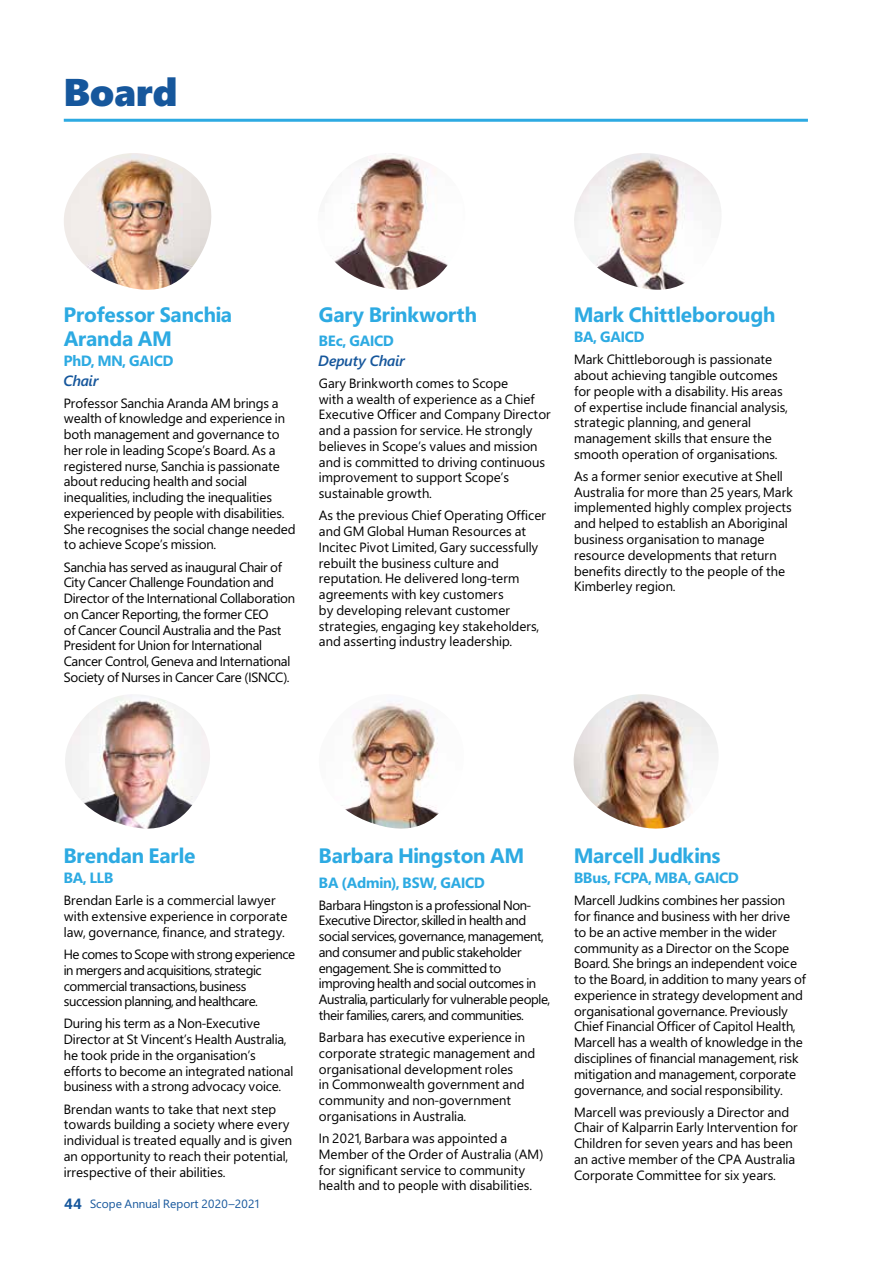
<style>
.page{position:relative;width:893px;height:1263px;background:#fff}
.page>*{position:absolute;margin:0;border:0;box-sizing:border-box;transform-origin:0 0}
.t1{font:39px "Segoe UI Black";letter-spacing:-.015em;color:#16579c}
.t2{font:21px/24px "Segoe UI Bold";letter-spacing:-.01em;color:#2daae2}
.t3{font:15px "Segoe UI Bold";letter-spacing:-.01em;color:#2daae2}
.t4{font:italic 15px "Segoe UI Semibold";color:#16579c}
.t5{font:13.5px/15.8px "Segoe UI Regular";color:#000}
.t6{font:13.5px/15.8px "Segoe UI Regular";letter-spacing:-.03em;color:#000}
.t7{font:13.5px/15.8px "Segoe UI Regular";letter-spacing:-.02em;color:#000}
.t8{font:12px "Segoe UI Regular";color:#16579c}
.s1{font-family:"Segoe UI Bold";font-size:15px}
</style>
<div class="page">
<hr style="left:64px;top:119px;width:744px;height:3px;background:#2daae2">
<img style="left:342px;top:703px;width:97px;height:126px">
<img style="left:334px;top:153px;width:114px;height:137px">
<img style="left:573px;top:694px;width:145px;height:135px">
<img style="left:64px;top:153px;width:148px;height:137px">
<img style="left:65px;top:694px;width:145px;height:135px">
<img style="left:574px;top:153px;width:147px;height:137px">
<h1 class="t1" style="left:64px;top:70px;width:115px">Board</h1>
<h2 class="t2" style="left:64px;top:303px;width:170px">Professor Sanchia<br>Aranda AM</h2>
<p class="t3" style="left:64px;top:352px;width:111px">PhD, MN, GAICD</p>
<p class="t4" style="left:64px;top:372px;width:36px">Chair</p>
<p class="t5" style="left:64px;top:395px;width:233px">Professor Sanchia Aranda AM brings a wealth of knowledge and experience in both management and governance to her role in leading Scope’s Board. As a registered nurse, Sanchia is passionate about reducing health and social inequalities, including the inequalities experienced by people with disabilities.<br>She recognises the social change needed to achieve Scope’s mission.</p>
<p class="t7" style="left:64px;top:559px;width:233px">Sanchia has served as inaugural Chair of City Cancer Challenge Foundation and Director of the International Collaboration on Cancer Reporting, the former CEO<br>of Cancer Council Australia and the Past President for Union for International Cancer Control, Geneva and International Society of Nurses in Cancer Care (ISNCC).</p>
<h2 class="t2" style="left:319px;top:303px;width:160px">Gary Brinkworth</h2>
<p class="t3" style="left:319px;top:333px;width:76px">BEc, GAICD</p>
<p class="t4" style="left:319px;top:352px;width:87px">Deputy Chair</p>
<p class="t5" style="left:319px;top:375px;width:234px">Gary Brinkworth comes to Scope<br>with a wealth of experience as a Chief Executive Officer and Company Director and a passion for service. He strongly believes in Scope’s values and mission and is committed to driving continuous improvement to support Scope’s sustainable growth.</p>
<p class="t5" style="left:319px;top:508px;width:229px">As the previous Chief Operating Officer and GM Global Human Resources at Incitec Pivot Limited, Gary successfully rebuilt the business culture and reputation. He delivered long-term agreements with key customers<br>by developing relevant customer strategies, engaging key stakeholders, and asserting industry leadership.</p>
<h2 class="t2" style="left:574px;top:303px;width:203px">Mark Chittleborough</h2>
<p class="t3" style="left:574px;top:328px;width:72px">BA, GAICD</p>
<p class="t5" style="left:574px;top:352px;width:215px">Mark Chittleborough is passionate about achieving tangible outcomes for people with a disability. His areas of expertise include financial analysis, strategic planning, and general management skills that ensure the smooth operation of organisations.</p>
<p class="t5" style="left:574px;top:468px;width:221px">As a former senior executive at Shell Australia for more than 25 years, Mark implemented highly complex projects and helped to establish an Aboriginal business organisation to manage resource developments that return benefits directly to the people of the Kimberley region.</p>
<h2 class="t2" style="left:64px;top:844px;width:134px">Brendan Earle</h2>
<p class="t3" style="left:64px;top:869px;width:51px">BA, LLB</p>
<p class="t5" style="left:64px;top:893px;width:225px">Brendan Earle is a commercial lawyer with extensive experience in corporate law, governance, finance, and strategy.</p>
<p class="t6" style="left:64px;top:946px;width:233px">He comes to Scope with strong experience in mergers and acquisitions, strategic commercial transactions, business succession planning, and healthcare.</p>
<p class="t5" style="left:64px;top:1016px;width:231px">During his term as a Non-Executive Director at St Vincent’s Health Australia, he took pride in the organisation’s efforts to become an integrated national business with a strong advocacy voice.</p>
<p class="t5" style="left:64px;top:1101px;width:230px">Brendan wants to take that next step towards building a society where every individual is treated equally and is given an opportunity to reach their potential, irrespective of their abilities.</p>
<p class="t8" style="left:64px;top:1197px;width:196px"><span class="s1">44</span> Scope Annual Report 2020–2021</p>
<h2 class="t2" style="left:319px;top:844px;width:207px">Barbara Hingston AM</h2>
<p class="t3" style="left:319px;top:874px;width:168px">BA (Admin), BSW, GAICD</p>
<p class="t6" style="left:319px;top:897px;width:232px">Barbara Hingston is a professional Non-Executive Director, skilled in health and social services, governance, management, and consumer and public stakeholder engagement. She is committed to improving health and social outcomes in Australia, particularly for vulnerable people, their families, carers, and communities.</p>
<p class="t5" style="left:319px;top:1029px;width:218px">Barbara has executive experience in corporate strategic management and organisational development roles<br>in Commonwealth government and community and non-government organisations in Australia.</p>
<p class="t5" style="left:319px;top:1130px;width:226px">In 2021, Barbara was appointed a Member of the Order of Australia (AM) for significant service to community health and to people with disabilities.</p>
<h2 class="t2" style="left:574px;top:844px;width:148px">Marcell Judkins</h2>
<p class="t3" style="left:574px;top:869px;width:166px">BBus, FCPA, MBA, GAICD</p>
<p class="t5" style="left:574px;top:893px;width:234px">Marcell Judkins combines her passion<br>for finance and business with her drive<br>to be an active member in the wider community as a Director on the Scope Board. She brings an independent voice to the Board, in addition to many years of experience in strategy development and organisational governance. Previously Chief Financial Officer of Capitol Health, Marcell has a wealth of knowledge in the disciplines of financial management, risk mitigation and management, corporate governance, and social responsibility.</p>
<p class="t5" style="left:574px;top:1104px;width:225px">Marcell was previously a Director and Chair of Kalparrin Early Intervention for Children for seven years and has been an active member of the CPA Australia Corporate Committee for six years.</p>
</div>
